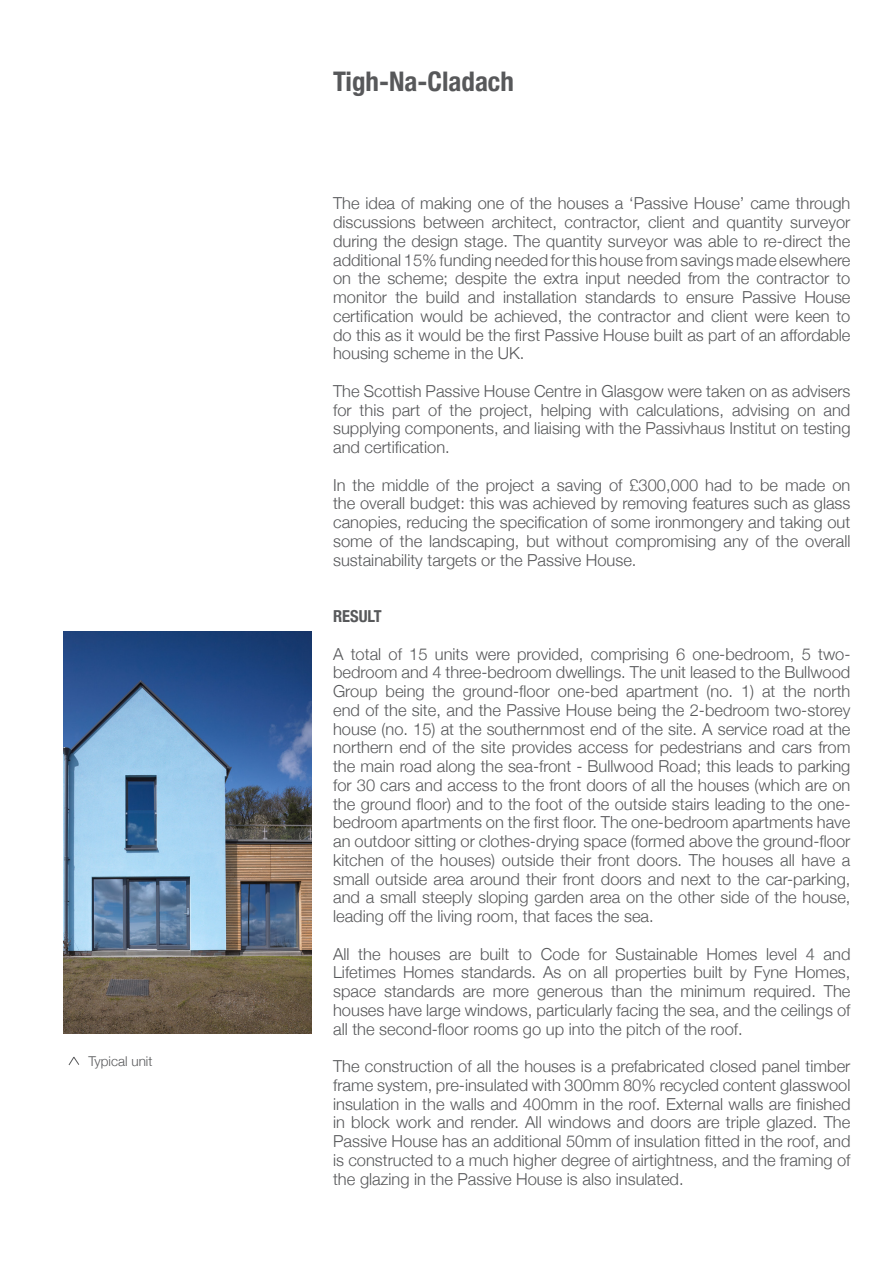
<style>
.page{position:relative;width:893px;height:1263px;background:#fff}
.page>*{position:absolute;margin:0;border:0;box-sizing:border-box;transform-origin:0 0}
.Page_Headline{font:700 condensed 27px "Helvetica Neue";color:#57585a}
.t1{font:300 16.5px/18.8px "Helvetica Neue";color:#57585a;text-align:justify}
.t2{font:700 condensed 16.5px "Helvetica Neue";color:#57585a}
.t3{font:300 13.5px "Helvetica Neue";color:#57585a}
</style>
<div class="page">
<img style="left:64px;top:631px;width:248px;height:402px">
<svg style="left:68px;top:1056px;width:12px;height:10px"></svg>
<p class="t3" style="left:89px;top:1052px;width:65px">Typical unit</p>
<p class="Page_Headline" style="left:333px;top:65px;width:182px">Tigh-Na-Cladach</p>
<p class="t1" style="left:333px;top:194px;width:519px">The idea of making one of the houses a ‘Passive House’ came through discussions between architect, contractor, client and quantity surveyor during the design stage. The quantity surveyor was able to re-direct the additional 15% funding needed for this house from savings made elsewhere on the scheme; despite the extra input needed from the contractor to monitor the build and installation standards to ensure Passive House certification would be achieved, the contractor and client were keen to do this as it would be the first Passive House built as part of an affordable housing scheme in the UK.</p>
<p class="t1" style="left:333px;top:381px;width:519px">The Scottish Passive House Centre in Glasgow were taken on as advisers for this part of the project, helping with calculations, advising on and supplying components, and liaising with the Passivhaus Institut on testing and certification.</p>
<p class="t1" style="left:333px;top:475px;width:519px">In the middle of the project a saving of £300,000 had to be made on the overall budget: this was achieved by removing features such as glass canopies, reducing the specification of some ironmongery and taking out some of the landscaping, but without compromising any of the overall sustainability targets or the Passive House.</p>
<p class="t2" style="left:333px;top:606px;width:50px">RESULT</p>
<p class="t1" style="left:333px;top:644px;width:519px">A total of 15 units were provided, comprising 6 one-bedroom, 5 two&shy;bedroom and 4 three-bedroom dwellings. The unit leased to the Bullwood Group being the ground-floor one-bed apartment (no. 1) at the north end of the site, and the Passive House being the 2-bedroom two-storey house (no. 15) at the southernmost end of the site. A service road at the northern end of the site provides access for pedestrians and cars from the main road along the sea-front - Bullwood Road; this leads to parking for 30 cars and access to the front doors of all the houses (which are on the ground floor) and to the foot of the outside stairs leading to the one&shy;bedroom apartments on the first floor. The one-bedroom apartments have an outdoor sitting or clothes-drying space (formed above the ground-floor kitchen of the houses) outside their front doors. The houses all have a small outside area around their front doors and next to the car-parking, and a small steeply sloping garden area on the other side of the house, leading off the living room, that faces the sea.</p>
<p class="t1" style="left:333px;top:944px;width:519px">All the houses are built to Code for Sustainable Homes level 4 and Lifetimes Homes standards. As on all properties built by Fyne Homes, space standards are more generous than the minimum required. The houses have large windows, particularly facing the sea, and the ceilings of all the second-floor rooms go up into the pitch of the roof.</p>
<p class="t1" style="left:333px;top:1056px;width:519px">The construction of all the houses is a prefabricated closed panel timber frame system, pre-insulated with 300mm 80% recycled content glasswool insulation in the walls and 400mm in the roof. External walls are finished in block work and render. All windows and doors are triple glazed. The Passive House has an additional 50mm of insulation fitted in the roof, and is constructed to a much higher degree of airtightness, and the framing of the glazing in the Passive House is also insulated.</p>
</div>
